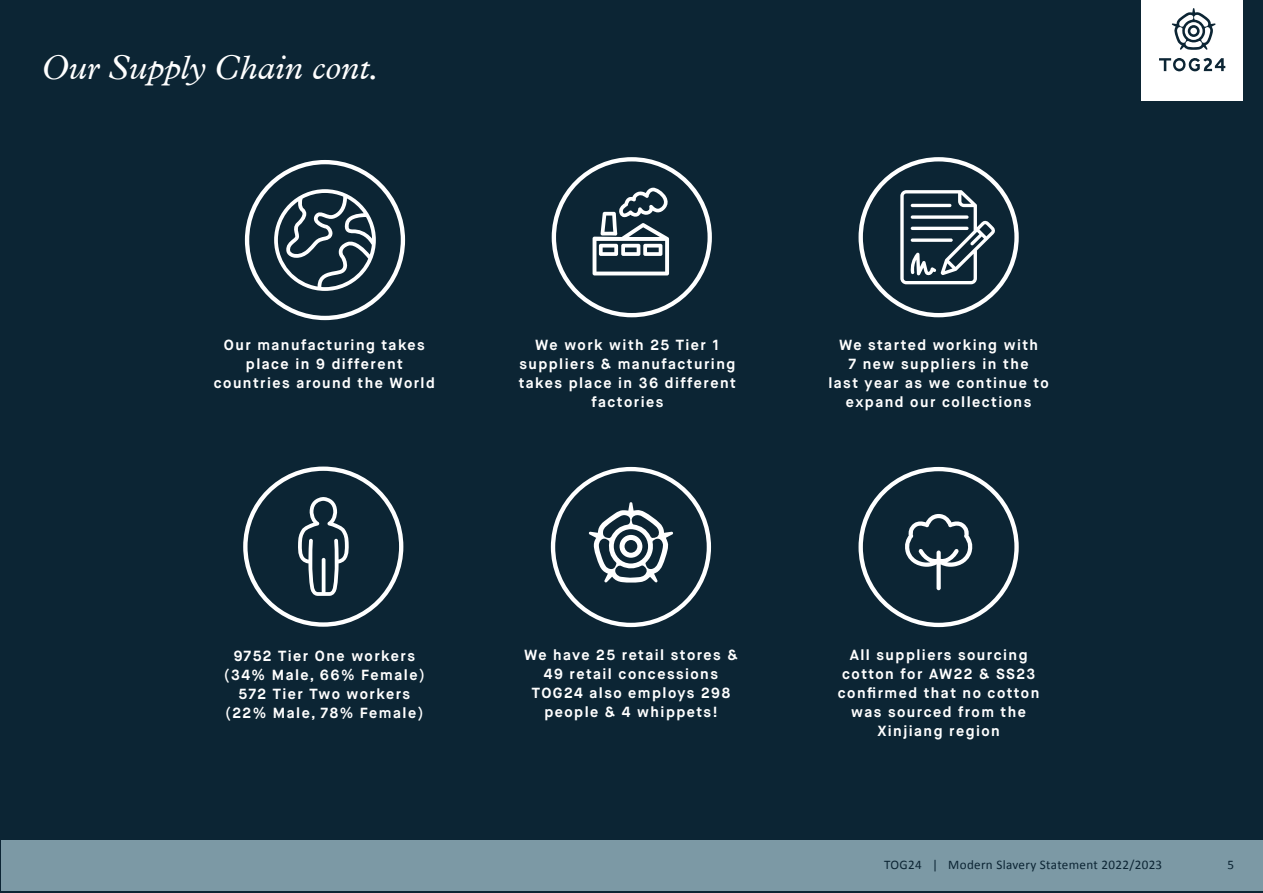
<style>
.page{position:relative;width:1263px;height:893px;background:#0c2534}
.page>*{position:absolute;margin:0;border:0;box-sizing:border-box;transform-origin:0 0}
.t1{font:italic 34.35px "Plantin MT Pro";color:#fff}
.t2{font:700 14.7px/19.2px "Maison Neue";letter-spacing:.1em;color:#fff;text-align:center}
.t3{font:13.05px "Calibri";letter-spacing:.025em;color:#0c2534}
</style>
<div class="page">
<div style="left:1141px;top:0;width:102px;height:101px;background:#fff"></div>
<svg style="left:1159px;top:58px;width:66px;height:14px"></svg>
<svg style="left:1172px;top:8px;width:43px;height:42px"></svg>
<div style="left:1px;top:841px;width:1262px;height:50px;background:#7c99a5"></div>
<svg style="left:245px;top:160px;width:160px;height:160px"></svg>
<svg style="left:858px;top:467px;width:161px;height:160px"></svg>
<svg style="left:551px;top:467px;width:160px;height:160px"></svg>
<svg style="left:243px;top:467px;width:160px;height:160px"></svg>
<svg style="left:552px;top:157px;width:160px;height:160px"></svg>
<svg style="left:858px;top:157px;width:161px;height:160px"></svg>
<h1 class="t1" style="left:41px;top:48px;width:340px">Our Supply Chain cont.</h1>
<p class="t2" style="left:214px;top:335px;width:223px">Our manufacturing takes place in 9 different countries around the World</p>
<p class="t2" style="left:519px;top:335px;width:219px">We work with 25 Tier 1 suppliers &amp; manufacturing takes place in 36 different factories</p>
<p class="t2" style="left:828px;top:335px;width:222px">We started working with<br>7 new suppliers in the<br>last year as we continue to expand our collections</p>
<p class="t2" style="left:224px;top:646px;width:202px">9752 Tier One workers (34% Male, 66% Female)<br>572 Tier Two workers (22% Male, 78% Female)</p>
<p class="t2" style="left:524px;top:645px;width:215px">We have 25 retail stores &amp;<br>49 retail concessions<br>TOG24 also employs 298 people &amp; 4 whippets!</p>
<p class="t2" style="left:838px;top:645px;width:203px">All suppliers sourcing cotton for AW22 &amp; SS23 confirmed that no cotton was sourced from the<br>Xinjiang region</p>
<p class="t3" style="left:884px;top:857px;width:279px">TOG24 | Modern Slavery Statement 2022/2023</p>
<p class="t3" style="left:1227px;top:858px;width:9px">25</p>
<p class="t3" style="left:883px;top:859px;width:246px">TOG24 | Modern Slavery Statement 2022</p>
</div>
